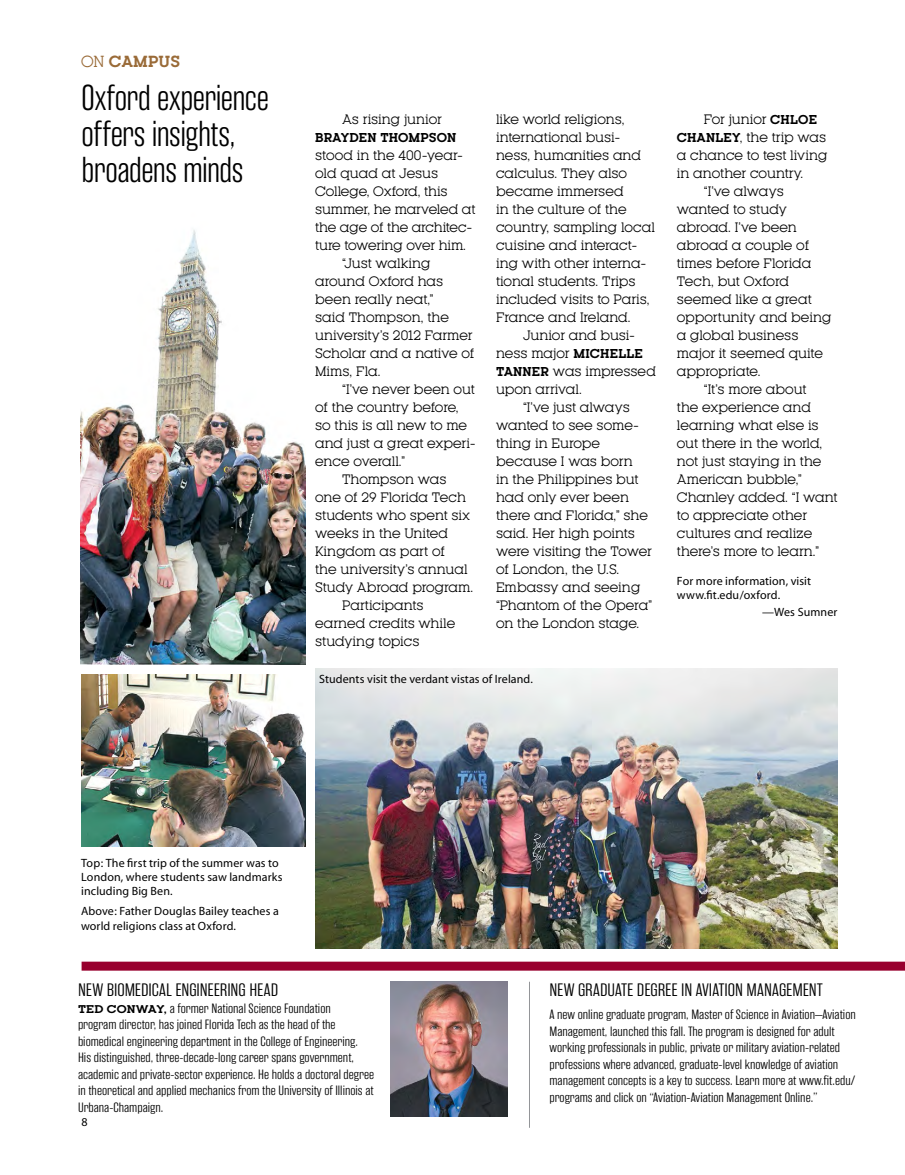
<style>
.page{position:relative;width:905px;height:1175px;background:#fff}
.page>*{position:absolute;margin:0;border:0;box-sizing:border-box;transform-origin:0 0}
.On_Campus_Heading_u{font:300 36px/36px "Rama Gothic E";letter-spacing:-.015em;color:#000}
.On_Campus_Narrow_Co{font:300 18px "Rama Gothic E";color:#000;scale:1.1 1}
.On_Campus_Subhead_C{font:300 18px "Rama Gothic E";letter-spacing:-.005em;color:#000;scale:1.1 1}
.t1{font:700 15px "Kettering 105";color:#9a6b38}
.On_Campus_Narrow_Co-2{font:300 13.5px/16.5px "Rama Gothic E";color:#000;scale:1.1 1}
.On_Campus_Body_Text{font:12.75px/18px "Kettering 105";letter-spacing:-.005em;color:#000}
.Feature_Caption{font:12px/14.4px "Myriad";letter-spacing:.01em;color:#000}
.On_Campus_Body_Text-2{font:700 12px "Kettering 105";letter-spacing:.005em;color:#000}
.Feature_By_Line{font:12px "Myriad";letter-spacing:.005em;color:#000}
.s1{font-weight:400}
.s2{font-weight:700;font-size:12px}
.s3{font-family:"Kettering 105";font-weight:700;font-size:10.5px}
</style>
<div class="page">
<div style="left:82px;top:961px;width:822px;height:9px;background:#98002e"></div>
<hr style="left:529px;top:981px;width:1px;height:146px;background:#939598">
<img style="left:390px;top:981px;width:118px;height:135px">
<img style="left:315px;top:668px;width:522px;height:281px">
<img style="left:81px;top:230px;width:225px;height:434px">
<img style="left:82px;top:674px;width:224px;height:172px">
<p class="t1" style="left:81px;top:53px;width:100px"><span class="s1">ON</span> CAMPUS</p>
<p class="On_Campus_Heading_u" style="left:82px;top:80px;width:189px">Oxford experience offers insights, broadens minds</p>
<p class="On_Campus_Body_Text" style="left:342px;top:110px;width:101px">As rising junior</p>
<p class="On_Campus_Body_Text-2" style="left:315px;top:131px;width:143px">BRAYDEN THOMPSON</p>
<p class="On_Campus_Body_Text" style="left:315px;top:146px;width:162px">stood in the 400-year&shy;old quad at Jesus<br>College, Oxford, this summer, he marveled at the age of the architec&shy;ture towering over him.</p>
<p class="On_Campus_Body_Text" style="left:315px;top:254px;width:161px;text-indent:27px">“Just walking around Oxford has been really neat,”<br>said Thompson, the university’s 2012 Farmer<br>Scholar and a native of<br>Mims, Fla.</p>
<p class="On_Campus_Body_Text" style="left:315px;top:380px;width:162px;text-indent:27px">“I’ve never been out of the country before, so this is all new to me and just a great experi&shy;ence overall.”</p>
<p class="On_Campus_Body_Text" style="left:315px;top:470px;width:160px;text-indent:27px">Thompson was one of 29 Florida Tech students who spent six weeks in the United<br>Kingdom as part of<br>the university’s annual<br>Study Abroad program.</p>
<p class="On_Campus_Body_Text" style="left:315px;top:596px;width:142px;text-indent:27px">Participants earned credits while studying topics</p>
<p class="On_Campus_Body_Text" style="left:496px;top:110px;width:160px">like world religions, international busi&shy;ness, humanities and calculus. They also became immersed<br>in the culture of the country, sampling local cuisine and interact&shy;ing with other interna&shy;tional students. Trips included visits to Paris,<br>France and Ireland.</p>
<p class="On_Campus_Body_Text" style="left:496px;top:326px;width:161px;text-indent:27px">Junior and busi&shy;ness major <span class="s2">MICHELLE<br>TANNER</span> was impressed upon arrival.</p>
<p class="On_Campus_Body_Text" style="left:496px;top:398px;width:158px;text-indent:27px">“I’ve just always wanted to see some&shy;thing in Europe because I was born<br>in the Philippines but had only ever been there and Florida,” she said. Her high points were visiting the Tower of London, the U.S.<br>Embassy and seeing “Phantom of the Opera” on the London stage.</p>
<p class="Feature_Caption" style="left:319px;top:672px;width:215px">Students visit the verdant vistas of Ireland.</p>
<p class="On_Campus_Body_Text" style="left:677px;top:110px;width:152px;text-indent:27px">For junior <span class="s2">CHLOE<br>CHANLEY</span>, the trip was a chance to test living in another country.</p>
<p class="On_Campus_Body_Text" style="left:677px;top:182px;width:156px;text-indent:27px">“I’ve always wanted to study abroad. I’ve been abroad a couple of times before Florida<br>Tech, but Oxford seemed like a great opportunity and being a global business major it seemed quite appropriate.</p>
<p class="On_Campus_Body_Text" style="left:677px;top:380px;width:162px;text-indent:27px">“It’s more about<br>the experience and learning what else is out there in the world, not just staying in the<br>American bubble,”<br>Chanley added. “I want to appreciate other cultures and realize there’s more to learn.”</p>
<p class="Feature_Caption" style="left:676px;top:574px;width:136px">For more information, visit www.fit.edu/oxford.</p>
<p class="Feature_By_Line" style="left:762px;top:606px;width:77px">—Wes Sumner</p>
<p class="Feature_Caption" style="left:81px;top:856px;width:203px">Top: The first trip of the summer was to<br>London, where students saw landmarks including Big Ben.</p>
<p class="Feature_Caption" style="left:81px;top:904px;width:199px">Above: Father Douglas Bailey teaches a world religions class at Oxford.</p>
<p class="On_Campus_Subhead_C" style="left:78px;top:980px;width:183px">NEW BIOMEDICAL ENGINEERING HEAD</p>
<p class="On_Campus_Narrow_Co-2" style="left:78px;top:1000px;width:271px"><span class="s3">TED CONWAY,</span> a former National Science Foundation<br>program director, has joined Florida Tech as the head of the biomedical engineering department in the College of Engineering.<br>His distinguished, three-decade-long career spans government, academic and private-sector experience. He holds a doctoral degree in theoretical and applied mechanics from the University of Illinois at Urbana-Champaign.</p>
<p class="Feature_Caption" style="left:82px;top:1115px;width:8px">8</p>
<p class="On_Campus_Narrow_Co" style="left:549px;top:980px;width:250px">NEW GRADUATE DEGREE IN AVIATION MANAGEMENT</p>
<p class="On_Campus_Narrow_Co-2" style="left:549px;top:1006px;width:280px">A new online graduate program, Master of Science in Aviation–Aviation Management, launched this fall. The program is designed for adult working professionals in public, private or military aviation-related professions where advanced, graduate-level knowledge of aviation management concepts is a key to success. Learn more at www.fit.edu/ programs and click on “Aviation-Aviation Management Online.”</p>
</div>
